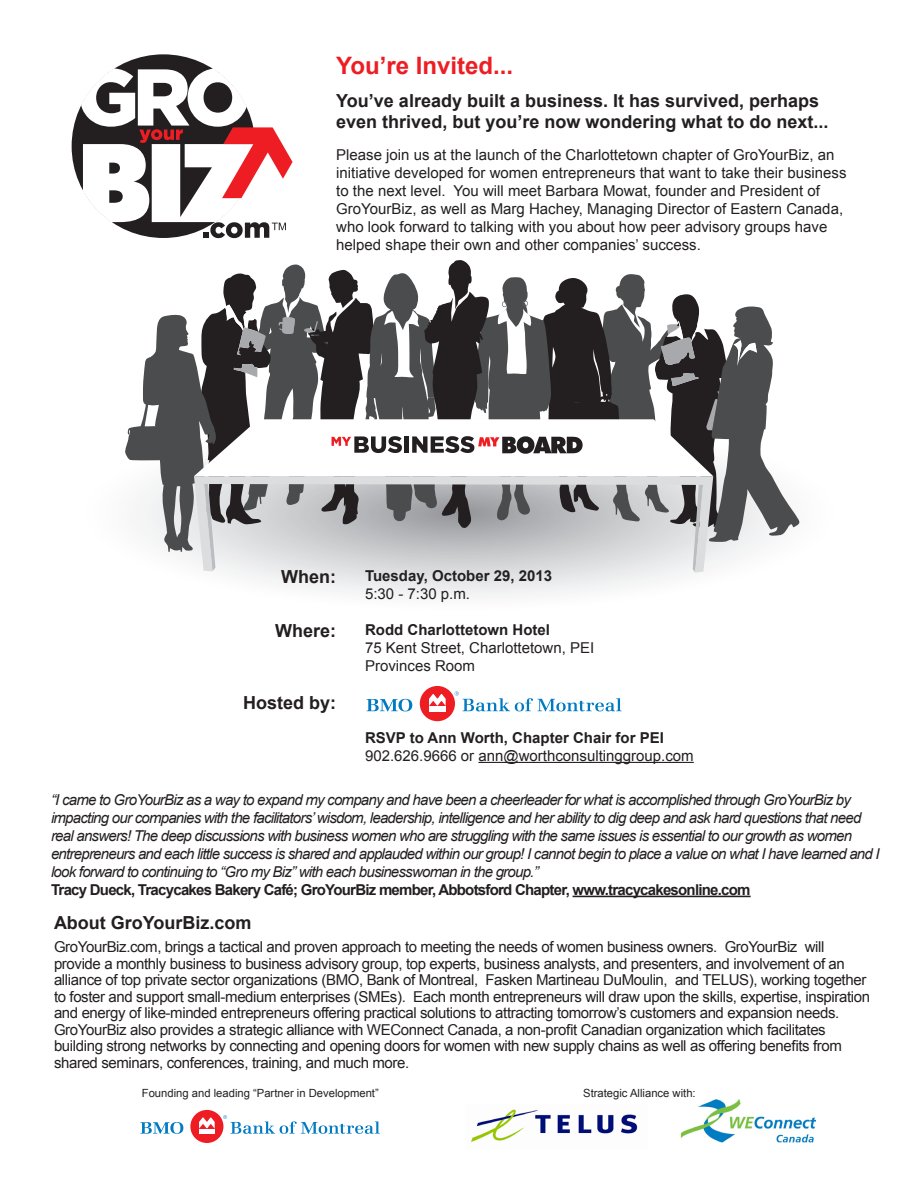
<style>
.page{position:relative;width:918px;height:1188px;background:#fff}
.page>*{position:absolute;margin:0;border:0;box-sizing:border-box;transform-origin:0 0}
.t1{font:700 24px "Arial";color:#ee1d23}
.t2{font:700 18px/21.6px "Arial";color:#231f20}
.t3{font:15px/16.5px "Arial";letter-spacing:-.025em;color:#231f20}
.t4{font:italic 15px/18px "Arial";letter-spacing:-.05em;color:#231f20}
.t5{font:15px/18px "Arial";color:#231f20}
.t6{font:700 15px "Arial";letter-spacing:-.05em;color:#231f20}
.t7{font:700 15px "Arial";color:#231f20}
.t8{font:11.25px "Arial";color:#231f20}
</style>
<div class="page">
<div style="left:72px;top:54px;width:183px;height:184px;background:#231f20;border-radius:50%"></div>
<svg style="left:81px;top:68px;width:212px;height:170px"></svg>
<svg style="left:238px;top:573px;width:444px;height:24px"></svg>
<svg style="left:125px;top:260px;width:675px;height:313px"></svg>
<hr style="left:573px;top:896px;width:178px;height:1px;background:#231f20">
<div style="left:190px;top:1110px;width:33px;height:33px;background:#ee1d23;border-radius:50%"></div>
<div style="left:199px;top:1129px;width:16px;height:5px;background:#fff"></div>
<svg style="left:199px;top:1117px;width:16px;height:12px"></svg>
<svg style="left:140px;top:1122px;width:43px;height:12px"></svg>
<svg style="left:223px;top:1115px;width:157px;height:19px"></svg>
<img style="left:471px;top:1109px;width:167px;height:34px">
<hr style="left:478px;top:762px;width:216px;height:1px;background:#231f20">
<div style="left:420px;top:686px;width:35px;height:35px;background:#ee1d23;border-radius:50%"></div>
<div style="left:429px;top:706px;width:17px;height:5px;background:#fff"></div>
<svg style="left:429px;top:694px;width:17px;height:12px"></svg>
<svg style="left:367px;top:699px;width:45px;height:12px"></svg>
<svg style="left:455px;top:691px;width:167px;height:20px"></svg>
<img style="left:681px;top:1100px;width:135px;height:43px">
<p class="t1" style="left:336px;top:50px;width:178px">You’re Invited...</p>
<p class="t2" style="left:336px;top:90px;width:494px">You’ve already built a business. It has survived, perhaps even thrived, but you’re now wondering what to do next...</p>
<p class="t5" style="left:336px;top:146px;width:512px">Please join us at the launch of the Charlottetown chapter of GroYourBiz, an initiative developed for women entrepreneurs that want to take their business to the next level. You will meet Barbara Mowat, founder and President of GroYourBiz, as well as Marg Hachey, Managing Director of Eastern Canada, who look forward to talking with you about how peer advisory groups have helped shape their own and other companies’ success.</p>
<p class="t2" style="left:281px;top:567px;width:56px">When:</p>
<p class="t2" style="left:275px;top:621px;width:63px">Where:</p>
<p class="t2" style="left:243px;top:693px;width:95px">Hosted by:</p>
<p class="t7" style="left:365px;top:566px;width:189px">Tuesday, October 29, 2013</p>
<p class="t3" style="left:365px;top:585px;width:107px">5:30 - 7:30 p.m.</p>
<p class="t7" style="left:365px;top:620px;width:186px">Rodd Charlottetown Hotel</p>
<p class="t5" style="left:365px;top:639px;width:231px">75 Kent Street, Charlottetown, PEI</p>
<p class="t5" style="left:365px;top:657px;width:112px">Provinces Room</p>
<p class="t7" style="left:365px;top:728px;width:300px">RSVP to Ann Worth, Chapter Chair for PEI</p>
<p class="t5" style="left:365px;top:747px;width:330px">902.626.9666 or ann@worthconsultinggroup.com</p>
<p class="t4" style="left:51px;top:791px;width:830px">“I came to GroYourBiz as a way to expand my company and have been a cheerleader for what is accomplished through GroYourBiz by impacting our companies with the facilitators’ wisdom, leadership, intelligence and her ability to dig deep and ask hard questions that need real answers! The deep discussions with business women who are struggling with the same issues is essential to our growth as women entrepreneurs and each little success is shared and applauded within our group! I cannot begin to place a value on what I have learned and I look forward to continuing to “Gro my Biz” with each businesswoman in the group.”</p>
<p class="t6" style="left:51px;top:880px;width:701px">Tracy Dueck, Tracycakes Bakery Café; GroYourBiz member, Abbotsford Chapter, www.tracycakesonline.com</p>
<p class="t2" style="left:54px;top:912px;width:199px">About GroYourBiz.com</p>
<p class="t3" style="left:54px;top:939px;width:818px">GroYourBiz.com, brings a tactical and proven approach to meeting the needs of women business owners. GroYourBiz will provide a monthly business to business advisory group, top experts, business analysts, and presenters, and involvement of an alliance of top private sector organizations (BMO, Bank of Montreal, Fasken Martineau DuMoulin, and TELUS), working together to foster and support small-medium enterprises (SMEs). Each month entrepreneurs will draw upon the skills, expertise, inspiration and energy of like-minded entrepreneurs offering practical solutions to attracting tomorrow’s customers and expansion needs.<br>GroYourBiz also provides a strategic alliance with WEConnect Canada, a non-profit Canadian organization which facilitates building strong networks by connecting and opening doors for women with new supply chains as well as offering benefits from shared seminars, conferences, training, and much more.</p>
<p class="t8" style="left:142px;top:1085px;width:238px">Founding and leading “Partner in Development”</p>
<p class="t8" style="left:583px;top:1086px;width:114px">Strategic Alliance with:</p>
</div>
